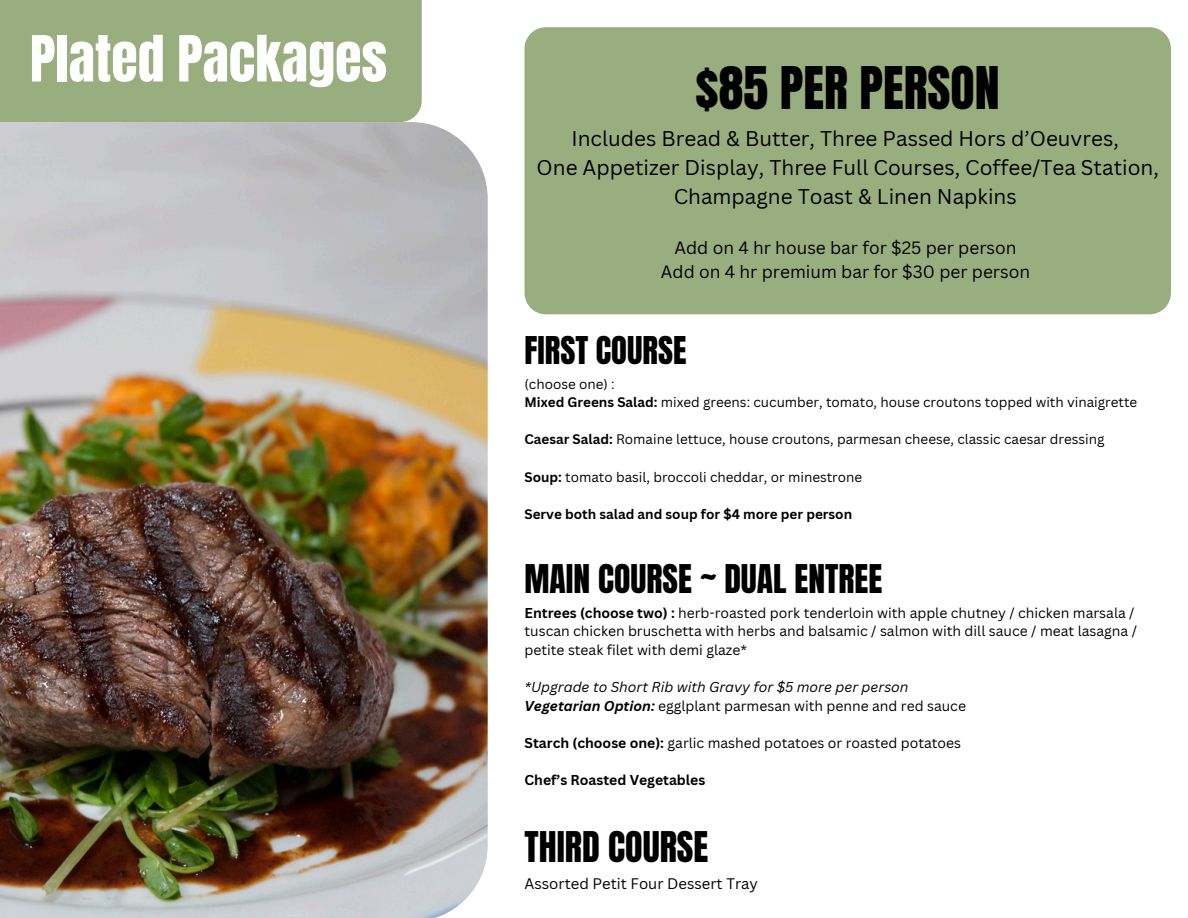
<style>
.page{position:relative;width:1188px;height:918px;background:#fff}
.page>*{position:absolute;margin:0;border:0;box-sizing:border-box;transform-origin:0 0}
.t1{font:54px "Anton";color:#fff}
.t2{font:49.95px "Anton";color:#000}
.t3{font:36px "Anton";color:#000}
.t4{font:33.6px "Anton";color:#000}
.t5{font:32.55px "Anton";color:#000}
.t6{font:20.7px/29px "Canva Sans";color:#000;text-align:center}
.t7{font:17.25px/23.9px "Canva Sans";color:#000;text-align:center}
.t8{font:14.85px "Canva Sans";color:#000}
.t9{font:13.95px/18.6px "Canva Sans";color:#000}
.t10{font:italic 13.95px "Canva Sans";color:#000}
.t11{font:700 13.95px "Canva Sans";color:#000}
.t12{font:13.5px "Canva Sans";color:#000}
.t13{font:700 13.5px "Canva Sans";color:#000}
.s1{font-weight:700}
.s2{font-weight:700;font-style:italic}
</style>
<div class="page">
<div style="left:525px;top:27px;width:646px;height:287px;background:#99ae7f"></div>
<img style="left:0;top:122px;width:488px;height:796px">
<div style="left:0;top:0;width:422px;height:122px;background:#99ae7f"></div>
<p class="t1" style="left:30px;top:20px;width:359px">Plated Packages</p>
<h1 class="t2" style="left:696px;top:52px;width:306px">$85 PER PERSON</h1>
<h1 class="t6" style="left:537px;top:123px;width:624px">Includes Bread &amp; Butter, Three Passed Hors d’Oeuvres,<br>One Appetizer Display, Three Full Courses, Coffee/Tea Station,<br>Champagne Toast &amp; Linen Napkins</h1>
<p class="t7" style="left:661px;top:236px;width:371px">Add on 4 hr house bar for $25 per person<br>Add on 4 hr premium bar for $30 per person</p>
<h2 class="t5" style="left:525px;top:327px;width:163px">FIRST COURSE</h2>
<h3 class="t12" style="left:525px;top:374px;width:92px">(choose one) :</h3>
<p class="t12" style="left:525px;top:393px;width:614px"><span class="s1">Mixed Greens Salad:</span> mixed greens: cucumber, tomato, house croutons topped with vinaigrette</p>
<p class="t12" style="left:525px;top:430px;width:582px"><span class="s1">Caesar Salad:</span> Romaine lettuce, house croutons, parmesan cheese, classic caesar dressing</p>
<p class="t12" style="left:525px;top:467px;width:339px"><span class="s1">Soup:</span> tomato basil, broccoli cheddar, or minestrone</p>
<p class="t13" style="left:525px;top:505px;width:329px">Serve both salad and soup for $4 more per person</p>
<p class="t4" style="left:525px;top:554px;width:359px">MAIN COURSE ~ DUAL ENTREE</p>
<h4 class="t9" style="left:525px;top:603px;width:614px"><span class="s1">Entrees (choose two) :</span> herb-roasted pork tenderloin with apple chutney / chicken marsala / tuscan chicken bruschetta with herbs and balsamic / salmon with dill sauce / meat lasagna / petite steak filet with demi glaze*</h4>
<p class="t10" style="left:525px;top:677px;width:386px">*Upgrade to Short Rib with Gravy for $5 more per person</p>
<p class="t9" style="left:525px;top:696px;width:443px"><span class="s2">Vegetarian Option:</span> egglplant parmesan with penne and red sauce</p>
<p class="t9" style="left:525px;top:733px;width:438px"><span class="s1">Starch (choose one):</span> garlic mashed potatoes or roasted potatoes</p>
<p class="t11" style="left:525px;top:771px;width:182px">Chef’s Roasted Vegetables</p>
<p class="t3" style="left:525px;top:821px;width:185px">THIRD COURSE</p>
<h4 class="t8" style="left:525px;top:873px;width:235px">Assorted Petit Four Dessert Tray</h4>
</div>
